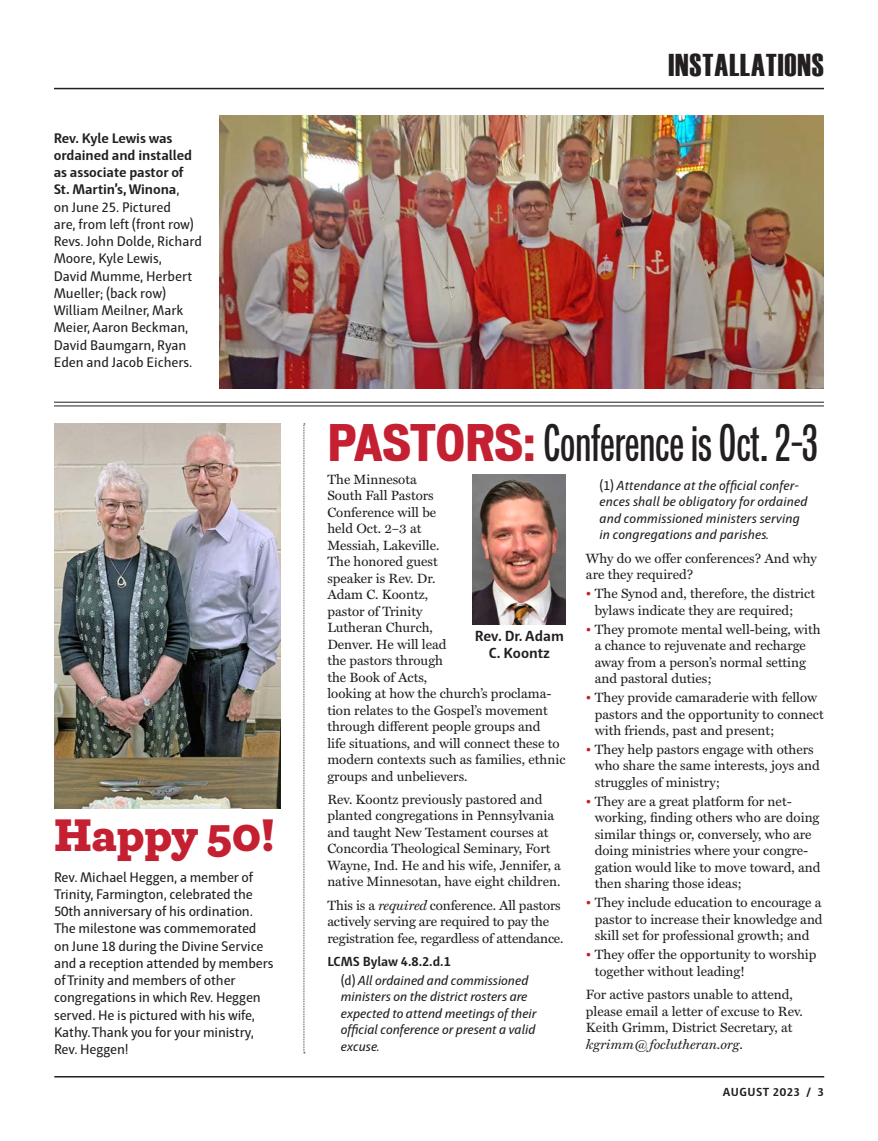
<style>
.page{position:relative;width:878px;height:1141px;background:#fff}
.page>*{position:absolute;margin:0;border:0;box-sizing:border-box;transform-origin:0 0}
.Submissions_Body_Text{font:48px "Vonnes Medium Comp";color:#231f20}
.Submissions_Body_Text-2{font:48px "Archer X Black";letter-spacing:-.005em;color:#c42032}
.Interior_Header_Bar_Left{font:31.5px "Haettenschweiler";letter-spacing:.03em;color:#231f20}
.Photo_Text{font:700 15px/16.5px "Haptic";color:#231f20;text-align:center}
.Submissions_Body_Text-3{font:14.25px/17.2px "Haptic";letter-spacing:-.01em;color:#231f20}
.Submissions_Body_Text-4{font:13.5px/16.5px "Miller Text";color:#231f20}
.Submissions_Body_Text-5{font:italic 13.5px/16.5px "Haptic";letter-spacing:-.01em;color:#231f20}
.Submissions_Body_Text-6{font:700 13.5px "Haptic";color:#231f20}
.t1{font:700 12px "Haptic";letter-spacing:.04em;color:#231f20}
.s1{font-weight:700}
.s2{font-family:"Vonnes";font-weight:700;font-stretch:expanded;color:#c42032}
.s3{font-style:italic}
.s4{font-style:normal}
.s5{color:#c42032}
</style>
<div class="page">
<hr style="left:54px;top:88px;width:770px;height:1px;background:#231f20">
<hr style="left:54px;top:1076px;width:770px;height:1px;background:#231f20">
<hr style="left:54px;top:402px;width:770px;height:1px;background:#231f20">
<hr style="left:54px;top:405px;width:770px;height:1px;background:#231f20">
<img style="left:219px;top:115px;width:605px;height:274px">
<img style="left:473px;top:475px;width:93px;height:149px">
<svg style="left:303px;top:424px;width:2px;height:629px"></svg>
<img style="left:54px;top:424px;width:227px;height:384px">
<p class="Submissions_Body_Text-3" style="left:54px;top:129px;width:150px"><span class="s1">Rev. Kyle Lewis was ordained and installed as associate pastor of<br>St. Martin’s, Winona</span>,<br>on June 25. Pictured<br>are, from left (front row)<br>Revs. John Dolde, Richard<br>Moore, Kyle Lewis,<br>David Mumme, Herbert<br>Mueller; (back row)<br>William Meilner, Mark<br>Meier, Aaron Beckman,<br>David Baumgarn, Ryan<br>Eden and Jacob Eichers.</p>
<p class="Submissions_Body_Text-2" style="left:54px;top:796px;width:223px">Happy 50!</p>
<p class="Submissions_Body_Text-3" style="left:54px;top:868px;width:221px">Rev. Michael Heggen, a member of<br>Trinity, Farmington, celebrated the<br>50th anniversary of his ordination.<br>The milestone was commemorated on June 18 during the Divine Service and a reception attended by members of Trinity and members of other congregations in which Rev. Heggen served. He is pictured with his wife,<br>Kathy. Thank you for your ministry,<br>Rev. Heggen!</p>
<p class="Interior_Header_Bar_Left" style="left:668px;top:47px;width:157px">INSTALLATIONS</p>
<p class="Submissions_Body_Text" style="left:328px;top:412px;width:491px"><span class="s2">PASTORS:</span>Conference is Oct. 2–3</p>
<p class="Submissions_Body_Text-4" style="left:327px;top:471px;width:239px">The Minnesota<br>South Fall Pastors<br>Conference will be<br>held Oct. 2–3 at<br>Messiah, Lakeville.<br>The honored guest<br>speaker is Rev. Dr.<br>Adam C. Koontz,<br>pastor of Trinity<br>Lutheran Church,<br>Denver. He will lead<br>the pastors through<br>the Book of Acts,<br>looking at how the church’s proclama&shy;tion relates to the Gospel’s movement through different people groups and<br>life situations, and will connect these to modern contexts such as families, ethnic groups and unbelievers.</p>
<p class="Submissions_Body_Text-4" style="left:327px;top:791px;width:235px">Rev. Koontz previously pastored and planted congregations in Pennsylvania and taught New Testament courses at Concordia Theological Seminary, Fort Wayne, Ind. He and his wife, Jennifer, a native Minnesotan, have eight children.</p>
<p class="Submissions_Body_Text-4" style="left:327px;top:897px;width:238px">This is a <span class="s3">required</span> conference. All pastors actively serving are required to pay the registration fee, regardless of attendance.</p>
<p class="Submissions_Body_Text-6" style="left:327px;top:953px;width:125px">LCMS Bylaw 4.8.2.d.1</p>
<p class="Submissions_Body_Text-5" style="left:341px;top:972px;width:197px"><span class="s4">(d)</span> All ordained and commissioned ministers on the district rosters are expected to attend meetings of their official conference or present a valid excuse.</p>
<p class="Photo_Text" style="left:475px;top:628px;width:91px">Rev. Dr. Adam<br>C. Koontz</p>
<p class="Submissions_Body_Text-5" style="left:599px;top:477px;width:210px"><span class="s4">(1)</span> Attendance at the official confer&shy;ences shall be obligatory for ordained and commissioned ministers serving in congregations and parishes.</p>
<p class="Submissions_Body_Text-4" style="left:586px;top:550px;width:232px">Why do we offer conferences? And why are they required?</p>
<p class="Submissions_Body_Text-4" style="left:594px;top:586px;width:222px;text-indent:-9px"><span class="s5">•</span> The Synod and, therefore, the district bylaws indicate they are required;</p>
<p class="Submissions_Body_Text-4" style="left:594px;top:621px;width:227px;text-indent:-9px"><span class="s5">•</span> They promote mental well-being, with a chance to rejuvenate and recharge away from a person’s normal setting and pastoral duties;</p>
<p class="Submissions_Body_Text-4" style="left:594px;top:689px;width:230px;text-indent:-9px"><span class="s5">•</span> They provide camaraderie with fellow pastors and the opportunity to connect with friends, past and present;</p>
<p class="Submissions_Body_Text-4" style="left:594px;top:741px;width:226px;text-indent:-9px"><span class="s5">•</span> They help pastors engage with others who share the same interests, joys and struggles of ministry;</p>
<p class="Submissions_Body_Text-4" style="left:594px;top:793px;width:227px;text-indent:-9px"><span class="s5">•</span> They are a great platform for net&shy;working, finding others who are doing similar things or, conversely, who are doing ministries where your congre&shy;gation would like to move toward, and then sharing those ideas;</p>
<p class="Submissions_Body_Text-4" style="left:594px;top:895px;width:229px;text-align:justify;text-indent:-9px"><span class="s5">•</span> They include education to encourage a pastor to increase their knowledge and skill set for professional growth; and</p>
<p class="Submissions_Body_Text-4" style="left:594px;top:947px;width:223px;text-indent:-9px"><span class="s5">•</span> They offer the opportunity to worship together without leading!</p>
<p class="Submissions_Body_Text-4" style="left:586px;top:986px;width:218px">For active pastors unable to attend, please email a letter of excuse to Rev.<br>Keith Grimm, District Secretary, at <span class="s3">kgrimm@foclutheran.org</span>.</p>
<p class="t1" style="left:722px;top:1084px;width:103px">AUGUST 2023 / 3</p>
</div>
